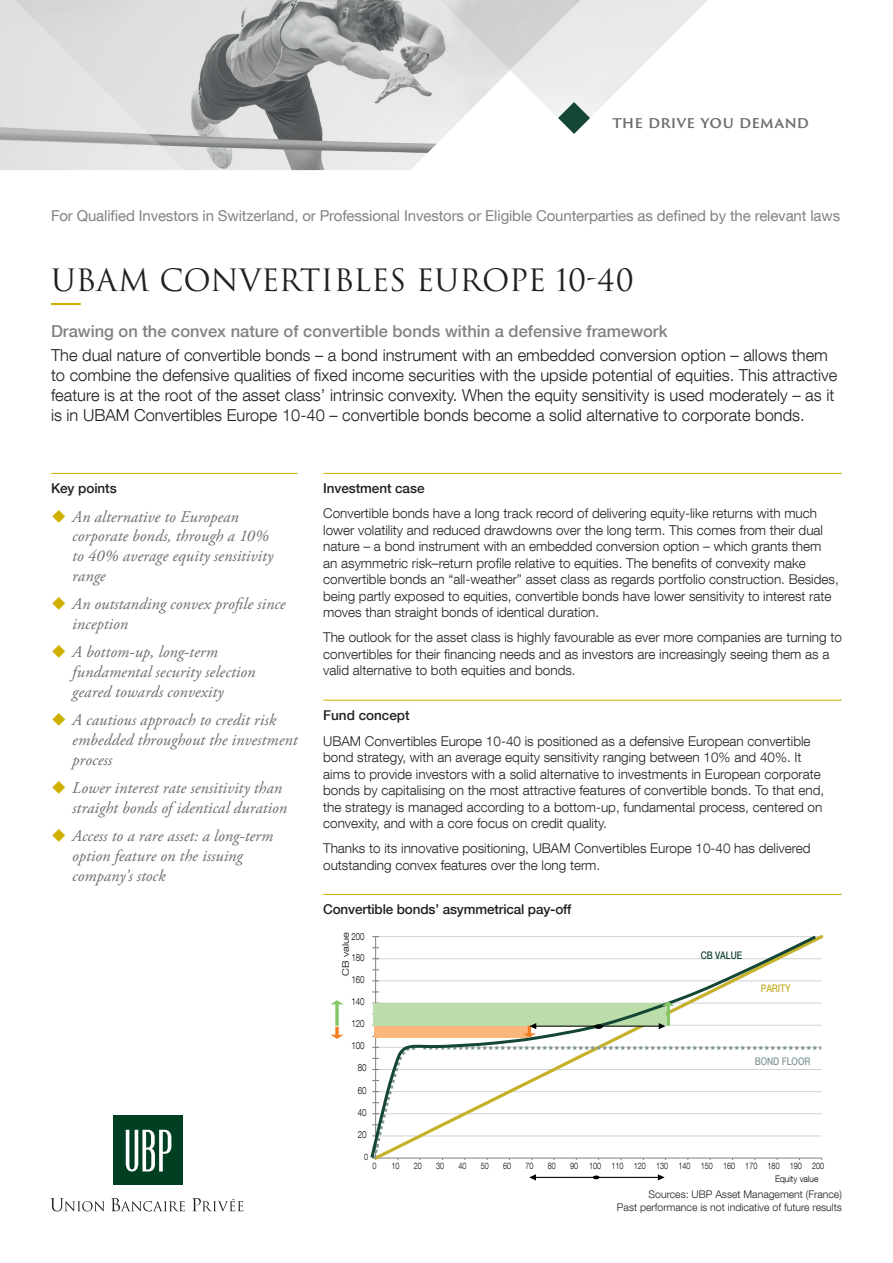
<style>
.page{position:relative;width:893px;height:1263px;background:#fff}
.page>*{position:absolute;margin:0;border:0;box-sizing:border-box;transform-origin:0 0}
.nom_du_fonds{font:30px "Trajan Pro 3";color:#231f20}
.t1{font:italic 16.5px/19.8px "Adobe Garamond Pro";letter-spacing:.005em;color:#6c6d70}
.Texte_Intro{font:300 16.5px/19.8px "Helvetica Neue LT Com";color:#231f20}
.Texte_Intro-2{font:500 16.5px "Helvetica Neue LT Com";color:#808285}
.Tagline{font:600 15.45px "Trajan Sans Pro";letter-spacing:.005em;color:#6c6d70}
.For_qualified_invest{font:15px "Helvetica Neue LT Com";letter-spacing:-.01em;color:#808285}
.Texte{font:300 13.5px/16.5px "Helvetica Neue LT Com";color:#231f20}
.Titre_Niv_2{font:500 13.5px "Helvetica Neue LT Com";letter-spacing:-.01em;color:#231f20}
.Sources{font:300 10.5px "Helvetica Neue LT Com";color:#231f20}
.t2{font:500 10.5px "Helvetica Neue LT Com";color:#839999;scale:.8 1}
.t3{font:500 10.5px "Helvetica Neue LT Com";color:#144634;scale:.8 1}
.t4{font:500 10.5px "Helvetica Neue LT Com";color:#c5b12a;scale:.8 1}
.t5{font:300 9.9px "Helvetica Neue LT Com";color:#000001;scale:.8 1}
.t6{font:300 9px/13.2px "Helvetica Neue LT Com";color:#000001;scale:.8 1}
.t7{font:300 9px "Helvetica Neue LT Com";color:#000001;scale:1.24 1}
</style>
<div class="page">
<svg style="left:50px;top:1198px;width:55px;height:13px"></svg>
<svg style="left:111px;top:1198px;width:74px;height:13px"></svg>
<svg style="left:192px;top:1198px;width:51px;height:13px"></svg>
<div style="left:113px;top:1116px;width:70px;height:69px;background:#003f22"></div>
<svg style="left:126px;top:1130px;width:45px;height:41px"></svg>
<hr style="left:51px;top:303px;width:30px;height:2px;background:#ceb000">
<hr style="left:323px;top:473px;width:519px;height:1px;background:#ceb000">
<hr style="left:323px;top:700px;width:519px;height:1px;background:#ceb000">
<hr style="left:51px;top:473px;width:247px;height:1px;background:#ceb000">
<svg style="left:213px;top:0;width:297px;height:171px;background:#bebfbf"></svg>
<svg style="left:0;top:0;width:213px;height:170px;background:#d8d9d9"></svg>
<svg style="left:510px;top:0;width:198px;height:134px"></svg>
<hr style="left:323px;top:894px;width:519px;height:1px;background:#ceb000">
<svg style="left:335px;top:1004px;width:4px;height:22px"></svg>
<svg style="left:331px;top:1000px;width:12px;height:4px"></svg>
<svg style="left:331px;top:1027px;width:12px;height:12px"></svg>
<hr style="left:535px;top:1177px;width:61px;height:1px;background:#000001">
<svg style="left:529px;top:1174px;width:7px;height:6px"></svg>
<svg style="left:593px;top:1175px;width:7px;height:4px"></svg>
<hr style="left:596px;top:1177px;width:63px;height:1px;background:#000001">
<svg style="left:658px;top:1174px;width:7px;height:6px"></svg>
<svg style="left:370px;top:935px;width:449px;height:225px"></svg>
<svg style="left:662px;top:1001px;width:13px;height:5px"></svg>
<div style="left:594px;top:1024px;width:9px;height:5px;background:#000001;border-radius:50%"></div>
<hr style="left:599px;top:1025px;width:61px;height:2px;background:#000001">
<hr style="left:535px;top:1025px;width:63px;height:2px;background:#000001">
<p class="Tagline" style="left:612px;top:111px;width:198px">THE DRIVE YOU DEMAND</p>
<p class="For_qualified_invest" style="left:51px;top:207px;width:791px">For Qualified Investors in Switzerland, or Professional Investors or Eligible Counterparties as defined by the relevant laws</p>
<p class="nom_du_fonds" style="left:51px;top:260px;width:584px">UBAM CONVERTIBLES EUROPE 10-40</p>
<p class="Texte_Intro-2" style="left:51px;top:321px;width:618px">Drawing on the convex nature of convertible bonds within a defensive framework</p>
<p class="Texte_Intro" style="left:51px;top:345px;width:788px">The dual nature of convertible bonds – a bond instrument with an embedded conversion option – allows them to combine the defensive qualities of fixed income securities with the upside potential of equities. This attractive feature is at the root of the asset class’ intrinsic convexity. When the equity sensitivity is used moderately – as it is in UBAM Convertibles Europe 10-40 – convertible bonds become a solid alternative to corporate bonds.</p>
<p class="Titre_Niv_2" style="left:51px;top:480px;width:67px">Key points</p>
<p class="t1" style="left:72px;top:507px;width:202px">An alternative to European corporate bonds, through a 10% to 40% average equity sensitivity range</p>
<p class="t1" style="left:72px;top:595px;width:215px">An outstanding convex profile since inception</p>
<p class="t1" style="left:72px;top:643px;width:185px">A bottom-up, long-term fundamental security selection geared towards convexity</p>
<p class="t1" style="left:72px;top:711px;width:227px">A cautious approach to credit risk embedded throughout the investment process</p>
<p class="t1" style="left:72px;top:779px;width:216px">Lower interest rate sensitivity than straight bonds of identical duration</p>
<p class="t1" style="left:72px;top:827px;width:202px">Access to a rare asset: a long-term option feature on the issuing company’s stock</p>
<p class="Titre_Niv_2" style="left:323px;top:480px;width:103px">Investment case</p>
<p class="Texte" style="left:323px;top:505px;width:517px">Convertible bonds have a long track record of delivering equity-like returns with much lower volatility and reduced drawdowns over the long term. This comes from their dual nature – a bond instrument with an embedded conversion option – which grants them an asymmetric risk–return profile relative to equities. The benefits of convexity make convertible bonds an “all-weather” asset class as regards portfolio construction. Besides, being partly exposed to equities, convertible bonds have lower sensitivity to interest rate moves than straight bonds of identical duration.</p>
<p class="Texte" style="left:323px;top:629px;width:520px">The outlook for the asset class is highly favourable as ever more companies are turning to convertibles for their financing needs and as investors are increasingly seeing them as a valid alternative to both equities and bonds.</p>
<p class="Titre_Niv_2" style="left:323px;top:707px;width:88px">Fund concept</p>
<p class="Texte" style="left:323px;top:732px;width:503px">UBAM Convertibles Europe 10-40 is positioned as a defensive European convertible bond strategy, with an average equity sensitivity ranging between 10% and 40%. It aims to provide investors with a solid alternative to investments in European corporate bonds by capitalising on the most attractive features of convertible bonds. To that end, the strategy is managed according to a bottom-up, fundamental process, centered on convexity, and with a core focus on credit quality.</p>
<p class="Texte" style="left:323px;top:840px;width:489px">Thanks to its innovative positioning, UBAM Convertibles Europe 10-40 has delivered outstanding convex features over the long term.</p>
<p class="Titre_Niv_2" style="left:323px;top:901px;width:250px">Convertible bonds’ asymmetrical pay-off</p>
<p class="t7" style="left:340px;top:976px;width:36px;rotate:-90deg">CB value</p>
<p class="t5" style="left:351px;top:931px;width:18px">200</p>
<p class="t5" style="left:351px;top:951px;width:18px">180</p>
<p class="t5" style="left:351px;top:973px;width:18px">160</p>
<p class="t5" style="left:351px;top:995px;width:18px">140</p>
<p class="t5" style="left:351px;top:1017px;width:18px">120</p>
<p class="t5" style="left:351px;top:1040px;width:18px">100</p>
<p class="t5" style="left:358px;top:1062px;width:13px">80</p>
<p class="t5" style="left:358px;top:1084px;width:13px">60</p>
<p class="t5" style="left:358px;top:1106px;width:13px">40</p>
<p class="t5" style="left:358px;top:1128px;width:13px">20</p>
<p class="t6" style="left:364px;top:1150px;width:7px">0</p>
<p class="t3" style="left:701px;top:949px;width:53px">CB VALUE</p>
<p class="t4" style="left:761px;top:982px;width:39px">PARITY</p>
<p class="t2" style="left:755px;top:1055px;width:71px">BOND FLOOR</p>
<p class="t6" style="left:372px;top:1159px;width:7px">0</p>
<p class="t6" style="left:392px;top:1159px;width:12px">10</p>
<p class="t6" style="left:414px;top:1159px;width:12px">20</p>
<p class="t6" style="left:436px;top:1159px;width:12px">30</p>
<p class="t6" style="left:458px;top:1159px;width:12px">40</p>
<p class="t6" style="left:481px;top:1159px;width:12px">50</p>
<p class="t6" style="left:503px;top:1159px;width:12px">60</p>
<p class="t6" style="left:525px;top:1159px;width:12px">70</p>
<p class="t6" style="left:548px;top:1159px;width:12px">80</p>
<p class="t6" style="left:775px;top:1159px;width:63px;text-indent:-205px">90 100 110 120 130 140 150 160 170 180 190 200<br>Equity value</p>
<p class="Sources" style="left:649px;top:1188px;width:195px">Sources: UBP Asset Management (France)</p>
<p class="Sources" style="left:617px;top:1200px;width:227px">Past performance is not indicative of future results</p>
</div>
